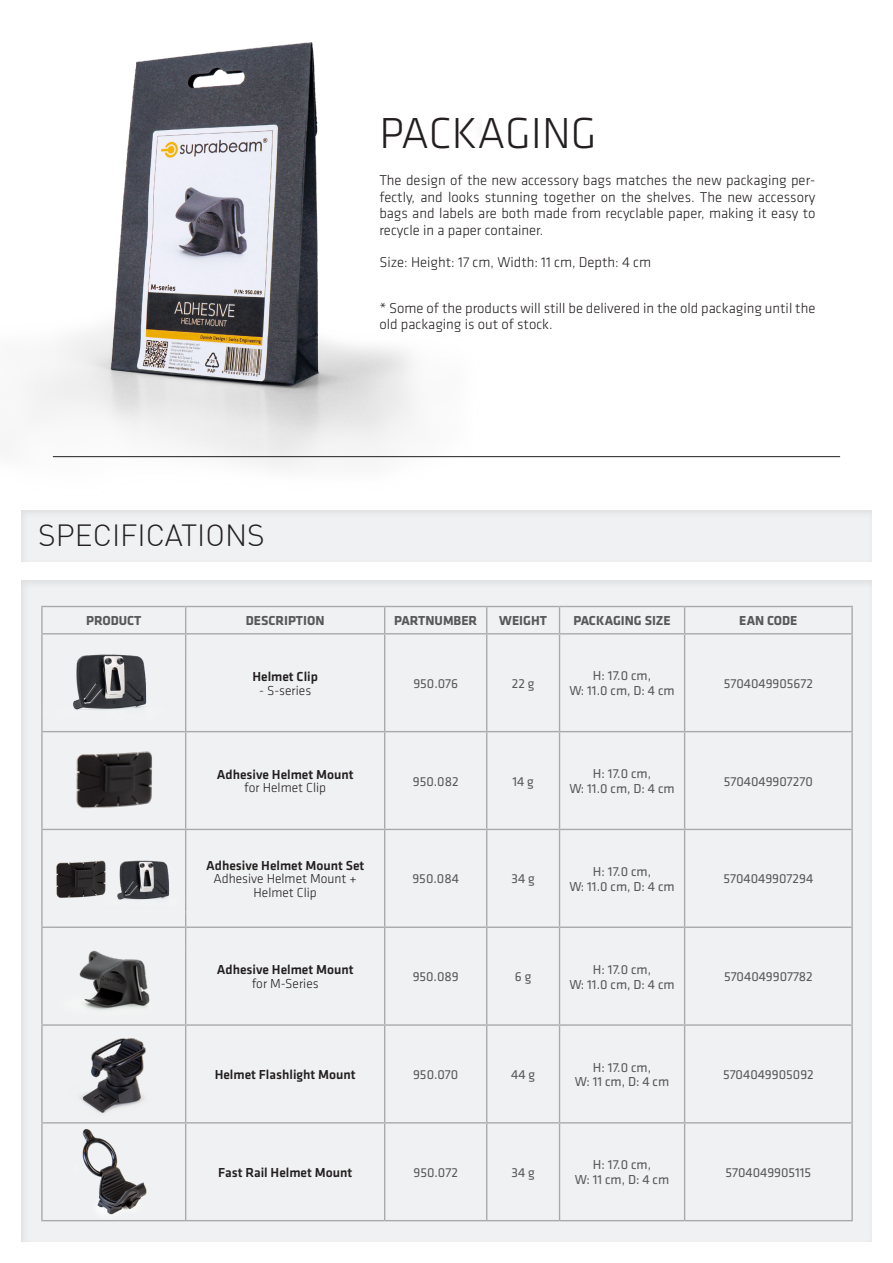
<style>
.page{position:relative;width:893px;height:1263px;background:#fff}
.page>*{position:absolute;margin:0;border:0;box-sizing:border-box;transform-origin:0 0}
.t1{font:300 45px "Klavika";color:#231f20}
.t2{font:300 30px "DIN";color:#231f20}
.t3{font:300 14.7px/16.4px "Klavika";color:#231f20;text-align:justify}
.t4{font:13.5px "Klavika";color:#57585a}
.t5{font:500 13.5px "Klavika";color:#231f20}
.t6{font:300 13.5px/13.5px "Klavika";color:#231f20;text-align:center}
.t7{font:700 13.5px "Klavika";color:#57585a}
</style>
<div class="page">
<img style="left:6px;top:42px;width:476px;height:427px">
<div style="left:16px;top:573px;width:857px;height:669px;background:#f0f1f2"></div>
<hr style="left:41px;top:606px;width:145px;height:1px;background:#a8a9ad">
<hr style="left:41px;top:607px;width:2px;height:26px;background:#a8a9ad">
<hr style="left:186px;top:606px;width:199px;height:1px;background:#a8a9ad">
<svg style="left:185px;top:607px;width:1px;height:21px"></svg>
<hr style="left:385px;top:606px;width:102px;height:1px;background:#a8a9ad">
<svg style="left:384px;top:607px;width:1px;height:26px"></svg>
<hr style="left:487px;top:606px;width:72px;height:1px;background:#a8a9ad">
<svg style="left:486px;top:607px;width:1px;height:26px"></svg>
<hr style="left:559px;top:606px;width:126px;height:1px;background:#a8a9ad">
<svg style="left:559px;top:607px;width:1px;height:26px"></svg>
<hr style="left:685px;top:606px;width:168px;height:1px;background:#a8a9ad">
<svg style="left:684px;top:607px;width:1px;height:26px"></svg>
<hr style="left:851px;top:607px;width:2px;height:26px;background:#a8a9ad">
<hr style="left:186px;top:633px;width:199px;height:1px;background:#a8a9ad">
<hr style="left:385px;top:633px;width:102px;height:1px;background:#a8a9ad">
<hr style="left:384px;top:634px;width:1px;height:97px;background:#a8a9ad">
<hr style="left:487px;top:633px;width:72px;height:1px;background:#a8a9ad">
<hr style="left:486px;top:634px;width:1px;height:97px;background:#a8a9ad">
<hr style="left:559px;top:633px;width:126px;height:1px;background:#a8a9ad">
<hr style="left:559px;top:634px;width:1px;height:97px;background:#a8a9ad">
<hr style="left:685px;top:633px;width:168px;height:1px;background:#a8a9ad">
<hr style="left:684px;top:634px;width:1px;height:97px;background:#a8a9ad">
<hr style="left:851px;top:634px;width:2px;height:97px;background:#a8a9ad">
<hr style="left:41px;top:732px;width:2px;height:97px;background:#a8a9ad">
<hr style="left:385px;top:731px;width:102px;height:1px;background:#a8a9ad">
<hr style="left:487px;top:731px;width:72px;height:1px;background:#a8a9ad">
<hr style="left:486px;top:732px;width:1px;height:97px;background:#a8a9ad">
<hr style="left:559px;top:731px;width:126px;height:1px;background:#a8a9ad">
<hr style="left:559px;top:732px;width:1px;height:97px;background:#a8a9ad">
<hr style="left:685px;top:731px;width:168px;height:1px;background:#a8a9ad">
<hr style="left:684px;top:732px;width:1px;height:97px;background:#a8a9ad">
<hr style="left:851px;top:732px;width:2px;height:97px;background:#a8a9ad">
<hr style="left:41px;top:829px;width:145px;height:1px;background:#a8a9ad">
<hr style="left:41px;top:830px;width:2px;height:96px;background:#a8a9ad">
<hr style="left:185px;top:830px;width:1px;height:96px;background:#a8a9ad">
<hr style="left:385px;top:829px;width:102px;height:1px;background:#a8a9ad">
<hr style="left:384px;top:830px;width:1px;height:96px;background:#a8a9ad">
<hr style="left:487px;top:829px;width:72px;height:1px;background:#a8a9ad">
<hr style="left:486px;top:830px;width:1px;height:96px;background:#a8a9ad">
<hr style="left:559px;top:829px;width:126px;height:1px;background:#a8a9ad">
<hr style="left:559px;top:830px;width:1px;height:96px;background:#a8a9ad">
<hr style="left:685px;top:829px;width:168px;height:1px;background:#a8a9ad">
<hr style="left:684px;top:830px;width:1px;height:96px;background:#a8a9ad">
<hr style="left:851px;top:830px;width:2px;height:96px;background:#a8a9ad">
<hr style="left:186px;top:926px;width:199px;height:2px;background:#a8a9ad">
<hr style="left:385px;top:926px;width:102px;height:2px;background:#a8a9ad">
<hr style="left:384px;top:928px;width:1px;height:96px;background:#a8a9ad">
<hr style="left:487px;top:926px;width:72px;height:2px;background:#a8a9ad">
<hr style="left:486px;top:928px;width:1px;height:96px;background:#a8a9ad">
<hr style="left:559px;top:926px;width:126px;height:2px;background:#a8a9ad">
<hr style="left:559px;top:928px;width:1px;height:96px;background:#a8a9ad">
<hr style="left:685px;top:926px;width:168px;height:2px;background:#a8a9ad">
<hr style="left:684px;top:928px;width:1px;height:96px;background:#a8a9ad">
<hr style="left:851px;top:928px;width:2px;height:96px;background:#a8a9ad">
<hr style="left:41px;top:1026px;width:2px;height:96px;background:#a8a9ad">
<hr style="left:186px;top:1024px;width:199px;height:2px;background:#a8a9ad">
<hr style="left:185px;top:1026px;width:1px;height:96px;background:#a8a9ad">
<hr style="left:385px;top:1024px;width:102px;height:2px;background:#a8a9ad">
<hr style="left:384px;top:1026px;width:1px;height:96px;background:#a8a9ad">
<hr style="left:487px;top:1024px;width:72px;height:2px;background:#a8a9ad">
<hr style="left:486px;top:1026px;width:1px;height:96px;background:#a8a9ad">
<hr style="left:559px;top:1024px;width:126px;height:2px;background:#a8a9ad">
<hr style="left:559px;top:1026px;width:1px;height:96px;background:#a8a9ad">
<hr style="left:685px;top:1024px;width:168px;height:2px;background:#a8a9ad">
<hr style="left:684px;top:1026px;width:1px;height:96px;background:#a8a9ad">
<hr style="left:851px;top:1026px;width:2px;height:96px;background:#a8a9ad">
<hr style="left:41px;top:1122px;width:145px;height:1px;background:#a8a9ad">
<hr style="left:41px;top:1123px;width:2px;height:97px;background:#a8a9ad">
<hr style="left:186px;top:1122px;width:199px;height:1px;background:#a8a9ad">
<hr style="left:185px;top:1123px;width:1px;height:97px;background:#a8a9ad">
<hr style="left:385px;top:1122px;width:102px;height:1px;background:#a8a9ad">
<hr style="left:384px;top:1123px;width:1px;height:97px;background:#a8a9ad">
<hr style="left:487px;top:1122px;width:72px;height:1px;background:#a8a9ad">
<hr style="left:486px;top:1123px;width:1px;height:97px;background:#a8a9ad">
<hr style="left:559px;top:1122px;width:126px;height:1px;background:#a8a9ad">
<hr style="left:559px;top:1123px;width:1px;height:97px;background:#a8a9ad">
<hr style="left:685px;top:1122px;width:168px;height:1px;background:#a8a9ad">
<hr style="left:684px;top:1123px;width:1px;height:97px;background:#a8a9ad">
<hr style="left:851px;top:1123px;width:2px;height:97px;background:#a8a9ad">
<hr style="left:41px;top:1220px;width:145px;height:1px;background:#a8a9ad">
<hr style="left:186px;top:1220px;width:199px;height:1px;background:#a8a9ad">
<hr style="left:385px;top:1220px;width:102px;height:1px;background:#a8a9ad">
<hr style="left:487px;top:1220px;width:72px;height:1px;background:#a8a9ad">
<hr style="left:559px;top:1220px;width:126px;height:1px;background:#a8a9ad">
<hr style="left:685px;top:1220px;width:168px;height:1px;background:#a8a9ad">
<hr style="left:186px;top:731px;width:199px;height:1px;background:#a8a9ad">
<hr style="left:185px;top:732px;width:1px;height:97px;background:#a8a9ad">
<hr style="left:384px;top:732px;width:1px;height:97px;background:#a8a9ad">
<hr style="left:186px;top:829px;width:199px;height:1px;background:#a8a9ad">
<div style="left:15px;top:503px;width:859px;height:60px;background:#231f20;opacity:.1"></div>
<img style="left:16px;top:628px;width:201px;height:116px">
<img style="left:76px;top:751px;width:76px;height:58px">
<img style="left:56px;top:831px;width:182px;height:96px">
<img style="left:16px;top:912px;width:203px;height:120px">
<img style="left:69px;top:1028px;width:87px;height:85px">
<img style="left:82px;top:1129px;width:65px;height:86px">
<hr style="left:53px;top:456px;width:787px;height:1px;background:#231f20">
<p class="t2" style="left:38px;top:517px;width:228px">SPECIFICATIONS</p>
<p class="t1" style="left:379px;top:108px;width:219px">PACKAGING</p>
<p class="t3" style="left:379px;top:173px;width:438px">The design of the new accessory bags matches the new packaging per&shy;fectly, and looks stunning together on the shelves. The new accessory bags and labels are both made from recyclable paper, making it easy to recycle in a paper container.</p>
<p class="t3" style="left:379px;top:254px;width:273px">Size: Height: 17 cm, Width: 11 cm, Depth: 4 cm</p>
<p class="t3" style="left:379px;top:300px;width:438px">* Some of the products will still be delivered in the old packaging until the old packaging is out of stock.</p>
<p class="t7" style="left:86px;top:613px;width:57px">PRODUCT</p>
<p class="t7" style="left:246px;top:613px;width:80px">DESCRIPTION</p>
<p class="t7" style="left:394px;top:613px;width:85px">PARTNUMBER</p>
<p class="t7" style="left:499px;top:613px;width:49px">WEIGHT</p>
<p class="t7" style="left:573px;top:613px;width:99px">PACKAGING SIZE</p>
<p class="t7" style="left:739px;top:613px;width:60px">EAN CODE</p>
<p class="t5" style="left:252px;top:669px;width:67px">Helmet Clip</p>
<p class="t6" style="left:259px;top:683px;width:54px">- S-series</p>
<p class="t4" style="left:413px;top:676px;width:46px">950.076</p>
<p class="t4" style="left:512px;top:676px;width:24px">22 g</p>
<p class="t4" style="left:593px;top:668px;width:60px">H: 17.0 cm,</p>
<p class="t4" style="left:569px;top:683px;width:107px">W: 11.0 cm, D: 4 cm</p>
<p class="t4" style="left:724px;top:676px;width:91px">5704049905672</p>
<p class="t5" style="left:217px;top:767px;width:138px">Adhesive Helmet Mount</p>
<p class="t6" style="left:244px;top:781px;width:83px">for Helmet Clip</p>
<p class="t4" style="left:413px;top:774px;width:47px">950.082</p>
<p class="t4" style="left:512px;top:774px;width:23px">14 g</p>
<p class="t4" style="left:593px;top:766px;width:60px">H: 17.0 cm,</p>
<p class="t4" style="left:569px;top:781px;width:107px">W: 11.0 cm, D: 4 cm</p>
<p class="t4" style="left:724px;top:774px;width:91px">5704049907270</p>
<p class="t5" style="left:206px;top:858px;width:160px">Adhesive Helmet Mount Set</p>
<p class="t6" style="left:213px;top:872px;width:145px">Adhesive Helmet Mount +<br>Helmet Clip</p>
<p class="t4" style="left:412px;top:871px;width:48px">950.084</p>
<p class="t4" style="left:511px;top:871px;width:25px">34 g</p>
<p class="t4" style="left:593px;top:864px;width:60px">H: 17.0 cm,</p>
<p class="t4" style="left:569px;top:879px;width:107px">W: 11.0 cm, D: 4 cm</p>
<p class="t4" style="left:723px;top:871px;width:91px">5704049907294</p>
<p class="t5" style="left:217px;top:963px;width:138px">Adhesive Helmet Mount</p>
<p class="t6" style="left:252px;top:977px;width:69px">for M-Series</p>
<p class="t4" style="left:413px;top:969px;width:48px">950.089</p>
<p class="t4" style="left:515px;top:969px;width:18px">6 g</p>
<p class="t4" style="left:593px;top:962px;width:60px">H: 17.0 cm,</p>
<p class="t4" style="left:569px;top:977px;width:107px">W: 11.0 cm, D: 4 cm</p>
<p class="t4" style="left:724px;top:969px;width:90px">5704049907782</p>
<p class="t5" style="left:215px;top:1067px;width:142px">Helmet Flashlight Mount</p>
<p class="t4" style="left:413px;top:1067px;width:47px">950.070</p>
<p class="t4" style="left:511px;top:1067px;width:26px">44 g</p>
<p class="t4" style="left:593px;top:1060px;width:60px">H: 17.0 cm,</p>
<p class="t4" style="left:575px;top:1074px;width:96px">W: 11 cm, D: 4 cm</p>
<p class="t4" style="left:723px;top:1067px;width:92px">5704049905092</p>
<p class="t5" style="left:218px;top:1165px;width:136px">Fast Rail Helmet Mount</p>
<p class="t4" style="left:414px;top:1165px;width:46px">950.072</p>
<p class="t4" style="left:511px;top:1165px;width:25px">34 g</p>
<p class="t4" style="left:593px;top:1157px;width:60px">H: 17.0 cm,</p>
<p class="t4" style="left:575px;top:1172px;width:96px">W: 11 cm, D: 4 cm</p>
<p class="t4" style="left:725px;top:1165px;width:87px">5704049905115</p>
</div>
